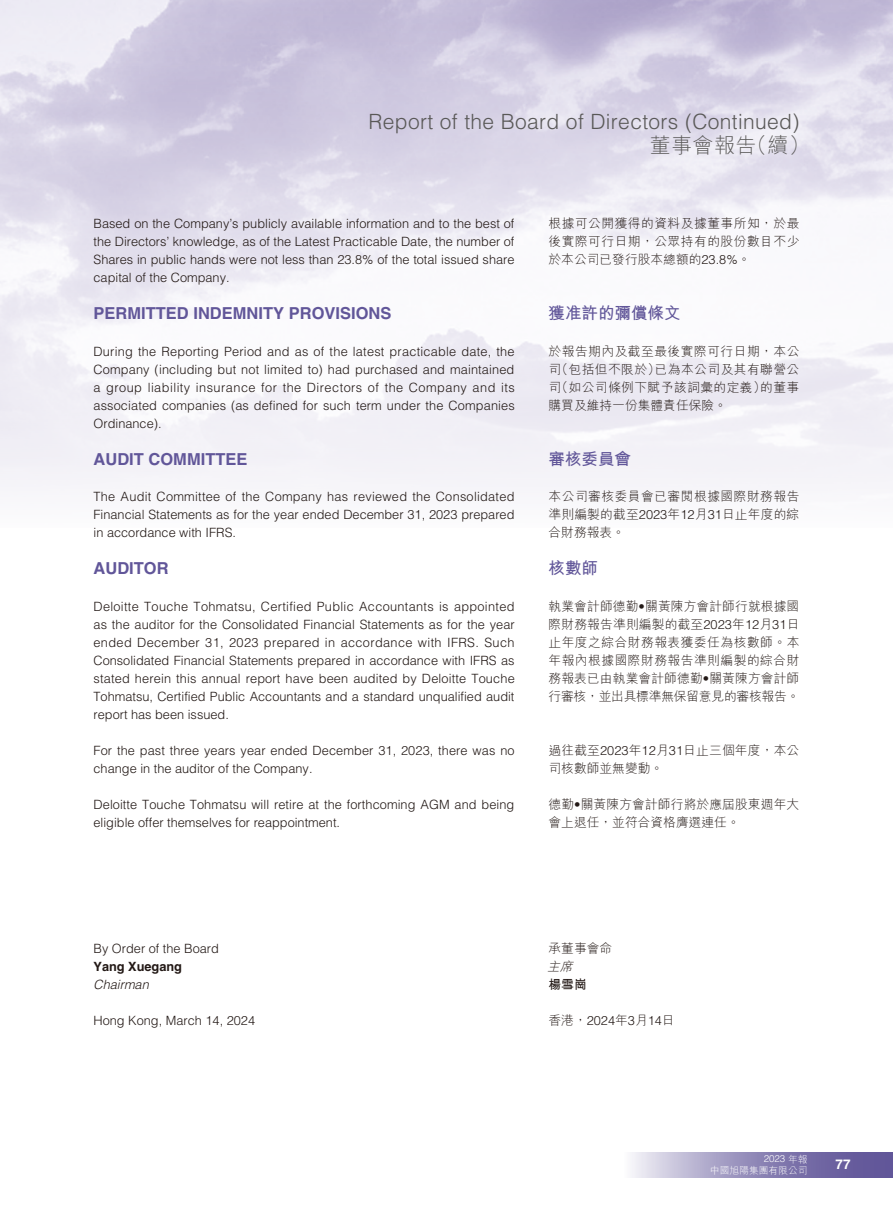
<style>
.page{position:relative;width:893px;height:1212px;background:#fff}
.page>*{position:absolute;margin:0;border:0;box-sizing:border-box;transform-origin:0 0}
.t1{font:300 21px "Helvetica LT Std";letter-spacing:.015em;color:#595857}
.t2{font:300 21px "M Hei HK";letter-spacing:.015em;color:#595857}
.t3{font:700 16.5px "Helvetica LT Std";color:#615699}
.t4{font:700 16.5px "M Hei HK";color:#615699}
.t5{font:700 13.5px "Helvetica LT Std";color:#fff}
.t6{font:300 12.75px/18px "Helvetica LT Std";color:#231916;text-align:justify}
.t7{font:300 12.75px/18px "M Hei HK";letter-spacing:.015em;color:#231916;text-align:justify}
.t8{font:700 12.75px "Helvetica LT Std";color:#231916}
.t9{font:italic 300 12.75px "Helvetica LT Std";color:#231916}
.t10{font:700 12.75px "M Hei HK";color:#231916}
.t11{font:italic 300 12.75px "M Hei HK";color:#231916}
.t12{font:300 9.75px "M Hei HK";color:#fff}
.t13{font:300 9.75px "Helvetica LT Std";color:#fff}
.s1{font-family:"Helvetica LT Std"}
.s2{font-family:"M Hei HK"}
</style>
<div class="page">
<svg style="left:1px;top:0;width:892px;height:487px"></svg>
<svg style="left:0;top:0;width:1px;height:487px"></svg>
<svg style="left:632px;top:1152px;width:261px;height:26px;background:#958eba"></svg>
<h1 class="t1" style="left:369px;top:108px;width:432px">Report of the Board of Directors (Continued)</h1>
<h1 class="t2" style="left:650px;top:134px;width:161px">董事會報告（續）</h1>
<p class="t6" style="left:94px;top:215px;width:422px">Based on the Company’s publicly available information and to the best of the Directors’ knowledge, as of the Latest Practicable Date, the number of Shares in public hands were not less than 23.8% of the total issued share capital of the Company.</p>
<p class="t3" style="left:94px;top:303px;width:299px">PERMITTED INDEMNITY PROVISIONS</p>
<p class="t6" style="left:94px;top:342px;width:423px">During the Reporting Period and as of the latest practicable date, the Company (including but not limited to) had purchased and maintained a group liability insurance for the Directors of the Company and its associated companies (as defined for such term under the Companies Ordinance).</p>
<p class="t3" style="left:94px;top:449px;width:155px">AUDIT COMMITTEE</p>
<p class="t6" style="left:94px;top:488px;width:422px">The Audit Committee of the Company has reviewed the Consolidated Financial Statements as for the year ended December 31, 2023 prepared in accordance with IFRS.</p>
<p class="t3" style="left:94px;top:558px;width:77px">AUDITOR</p>
<p class="t6" style="left:94px;top:597px;width:423px">Deloitte Touche Tohmatsu, Certified Public Accountants is appointed as the auditor for the Consolidated Financial Statements as for the year ended December 31, 2023 prepared in accordance with IFRS. Such Consolidated Financial Statements prepared in accordance with IFRS as stated herein this annual report have been audited by Deloitte Touche Tohmatsu, Certified Public Accountants and a standard unqualified audit report has been issued.</p>
<p class="t6" style="left:94px;top:741px;width:423px">For the past three years year ended December 31, 2023, there was no change in the auditor of the Company.</p>
<p class="t6" style="left:94px;top:795px;width:422px">Deloitte Touche Tohmatsu will retire at the forthcoming AGM and being eligible offer themselves for reappointment.</p>
<p class="t7" style="left:549px;top:214px;width:252px">根據可公開獲得的資料及據董事所知，於最後實際可行日期，公眾持有的股份數目不少於本公司已發行股本總額的<span class="s1">23.8%</span>。</p>
<p class="t4" style="left:549px;top:301px;width:133px">獲准許的彌償條文</p>
<p class="t7" style="left:549px;top:342px;width:252px">於報告期內及截至最後實際可行日期，本公司（包括但不限於）已為本公司及其有聯營公司（如公司條例下賦予該詞彙的定義）的董事購買及維持一份集體責任保險。</p>
<p class="t4" style="left:549px;top:447px;width:84px">審核委員會</p>
<p class="t7" style="left:548px;top:487px;width:252px">本公司審核委員會已審閱根據國際財務報告準則編製的截至<span class="s1">2023</span>年<span class="s1">12</span>月<span class="s1">31</span>日止年度的綜合財務報表。</p>
<p class="t4" style="left:549px;top:556px;width:51px">核數師</p>
<p class="t7" style="left:548px;top:597px;width:252px">執業會計師德勤<span class="s1">•</span>關黃陳方會計師行就根據國際財務報告準則編製的截至<span class="s1">2023</span>年<span class="s1">12</span>月<span class="s1">31</span>日止年度之綜合財務報表獲委任為核數師。本年報內根據國際財務報告準則編製的綜合財務報表已由執業會計師德勤<span class="s1">•</span>關黃陳方會計師行審核，並出具標準無保留意見的審核報告。</p>
<p class="t7" style="left:548px;top:741px;width:252px">過往截至<span class="s1">2023</span>年<span class="s1">12</span>月<span class="s1">31</span>日止三個年度，本公司核數師並無變動。</p>
<p class="t7" style="left:548px;top:795px;width:252px">德勤<span class="s1">•</span>關黃陳方會計師行將於應屆股東週年大會上退任，並符合資格膺選連任。</p>
<p class="t6" style="left:94px;top:939px;width:127px">By Order of the Board</p>
<p class="t8" style="left:94px;top:958px;width:90px">Yang Xuegang</p>
<p class="t9" style="left:94px;top:976px;width:57px">Chairman</p>
<p class="t6" style="left:94px;top:1011px;width:163px">Hong Kong, March 14, 2024</p>
<p class="t7" style="left:548px;top:939px;width:65px">承董事會命</p>
<p class="t11" style="left:547px;top:960px;width:30px">主席</p>
<p class="t10" style="left:549px;top:975px;width:40px">楊雪崗</p>
<p class="t6" style="left:549px;top:1011px;width:128px"><span class="s2">香港，</span>2024<span class="s2">年</span>3<span class="s2">月</span>14<span class="s2">日</span></p>
<p class="t13" style="left:764px;top:1153px;width:45px">2023 <span class="s2">年報</span></p>
<p class="t12" style="left:710px;top:1166px;width:99px">中國旭陽集團有限公司</p>
<p class="t5" style="left:836px;top:1155px;width:17px">77</p>
</div>
